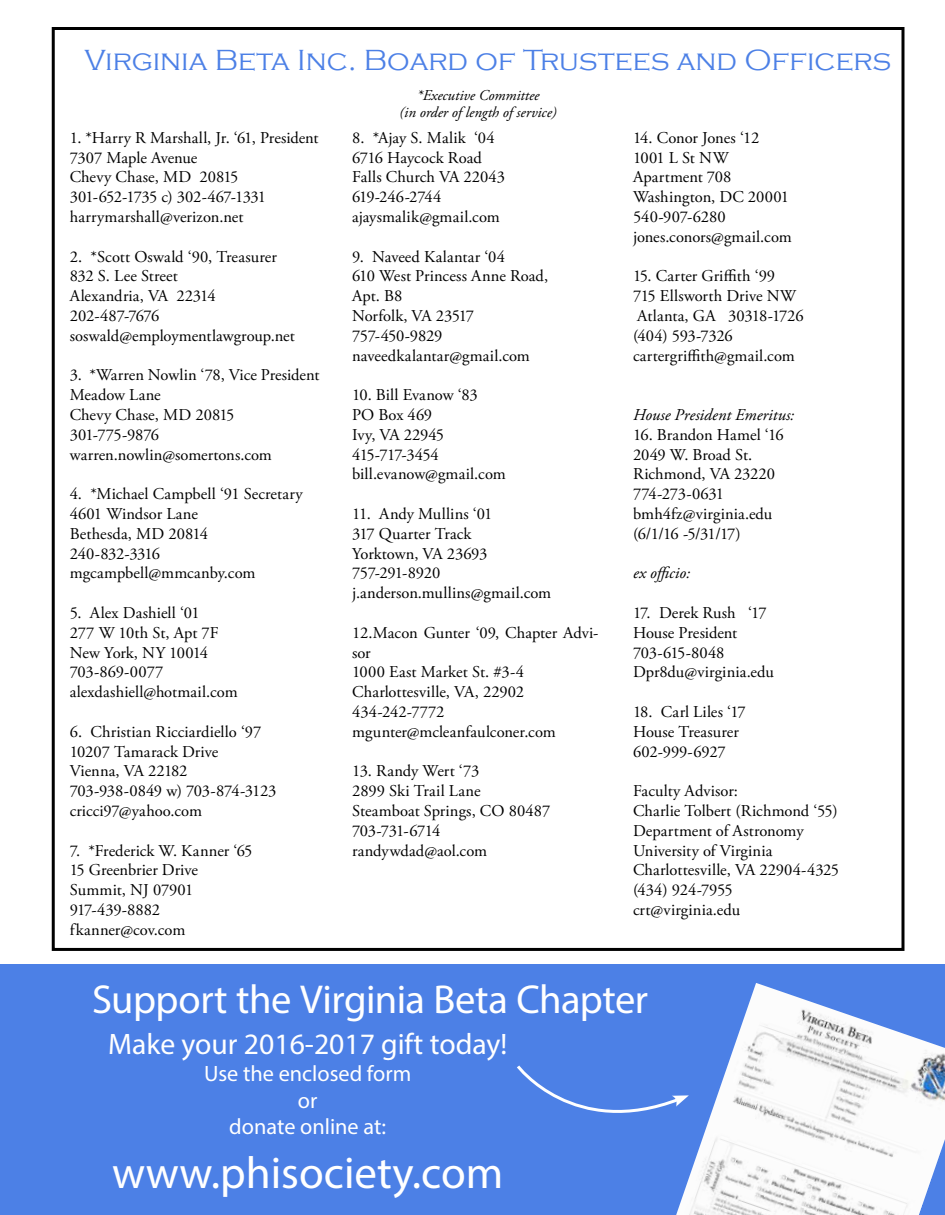
<style>
.page{position:relative;width:945px;height:1215px;background:#fff}
.page>*{position:absolute;margin:0;border:0;box-sizing:border-box;transform-origin:0 0}
.t1{font:45px "Myriad Pro";color:#fff}
.t2{font:40.5px "Myriad Pro";letter-spacing:-.015em;color:#fff}
.t3{font:300 30px "Copperplate Gothic";color:#4c80e6}
.t4{font:29.7px "Myriad Pro";color:#fff}
.t5{font:22.35px/26.7px "Myriad Pro";color:#fff;text-align:center}
.t6{font:16.5px/19.8px "Adobe Garamond Pro";letter-spacing:-.005em;color:#000}
.t7{font:italic 16.5px "Adobe Garamond Pro";letter-spacing:.005em;color:#000}
.t8{font:italic 15px/16.5px "Adobe Garamond Pro";color:#000;text-align:center}
</style>
<div class="page">
<div style="left:0;top:964px;width:945px;height:251px;background:#4c80e6"></div>
<svg style="left:517px;top:1065px;width:159px;height:48px"></svg>
<img style="left:676px;top:983px;width:269px;height:232px">
<h3 class="t3" style="left:84px;top:44px;width:808px">Virginia Beta Inc. Board of Trustees and Officers</h3>
<p class="t6" style="left:70px;top:128px;width:250px">1. *Harry R Marshall, Jr. ‘61, President<br>7307 Maple Avenue<br>Chevy Chase, MD 20815<br>301-652-1735 c) 302-467-1331 harrymarshall@verizon.net</p>
<p class="t6" style="left:70px;top:247px;width:227px">2. *Scott Oswald ‘90, Treasurer<br>832 S. Lee Street<br>Alexandria, VA 22314<br>202-487-7676 soswald@employmentlawgroup.net</p>
<p class="t6" style="left:70px;top:366px;width:251px">3. *Warren Nowlin ‘78, Vice President<br>Meadow Lane<br>Chevy Chase, MD 20815<br>301-775-9876 warren.nowlin@somertons.com</p>
<p class="t6" style="left:70px;top:485px;width:235px">4. *Michael Campbell ‘91 Secretary<br>4601 Windsor Lane<br>Bethesda, MD 20814<br>240-832-3316 mgcampbell@mmcanby.com</p>
<p class="t6" style="left:70px;top:603px;width:169px">5. Alex Dashiell ‘01<br>277 W 10th St, Apt 7F<br>New York, NY 10014<br>703-869-0077 alexdashiell@hotmail.com</p>
<p class="t6" style="left:70px;top:722px;width:208px">6. Christian Ricciardiello ‘97<br>10207 Tamarack Drive<br>Vienna, VA 22182<br>703-938-0849 w) 703-874-3123 cricci97@yahoo.com</p>
<p class="t6" style="left:70px;top:841px;width:184px">7. *Frederick W. Kanner ‘65<br>15 Greenbrier Drive<br>Summit, NJ 07901<br>917-439-8882 fkanner@cov.com</p>
<p class="t8" style="left:400px;top:88px;width:159px">*Executive Committee<br>(in order of length of service)</p>
<p class="t6" style="left:352px;top:128px;width:154px">8. *Ajay S. Malik ‘04<br>6716 Haycock Road<br>Falls Church VA 22043<br>619-246-2744 ajaysmalik@gmail.com</p>
<p class="t6" style="left:352px;top:247px;width:197px">9. Naveed Kalantar ‘04<br>610 West Princess Anne Road,<br>Apt. B8<br>Norfolk, VA 23517<br>757-450-9829 naveedkalantar@gmail.com</p>
<p class="t6" style="left:352px;top:386px;width:155px">10. Bill Evanow ‘83<br>PO Box 469<br>Ivy, VA 22945<br>415-717-3454 bill.evanow@gmail.com</p>
<p class="t6" style="left:352px;top:504px;width:201px">11. Andy Mullins ‘01<br>317 Quarter Track<br>Yorktown, VA 23693<br>757-291-8920 j.anderson.mullins@gmail.com</p>
<p class="t6" style="left:352px;top:623px;width:248px">12.Macon Gunter ‘09, Chapter Advi&shy;sor<br>1000 East Market St. #3-4<br>Charlottesville, VA, 22902<br>434-242-7772 mgunter@mcleanfaulconer.com</p>
<p class="t6" style="left:352px;top:762px;width:200px">13. Randy Wert ‘73<br>2899 Ski Trail Lane<br>Steamboat Springs, CO 80487<br>703-731-6714 randywdad@aol.com</p>
<p class="t6" style="left:633px;top:128px;width:160px">14. Conor Jones ‘12<br>1001 L St NW<br>Apartment 708<br>Washington, DC 20001<br>540-907-6280 jones.conors@gmail.com</p>
<p class="t6" style="left:633px;top:267px;width:172px">15. Carter Griffith ‘99<br>715 Ellsworth Drive NW<br>Atlanta, GA 30318-1726 (404) 593-7326 cartergriffith@gmail.com</p>
<p class="t7" style="left:633px;top:405px;width:163px">House President Emeritus:</p>
<p class="t6" style="left:633px;top:425px;width:152px">16. Brandon Hamel ‘16<br>2049 W. Broad St.<br>Richmond, VA 23220<br>774-273-0631 bmh4fz@virginia.edu (6/1/16 -5/31/17)</p>
<p class="t7" style="left:633px;top:563px;width:59px">ex officio:</p>
<p class="t6" style="left:633px;top:603px;width:142px">17. Derek Rush ‘17<br>House President<br>703-615-8048<br>Dpr8du@virginia.edu</p>
<p class="t6" style="left:633px;top:702px;width:114px">18. Carl Liles ‘17<br>House Treasurer<br>602-999-6927</p>
<p class="t6" style="left:633px;top:782px;width:208px">Faculty Advisor:<br>Charlie Tolbert (Richmond ‘55)<br>Department of Astronomy<br>University of Virginia<br>Charlottesville, VA 22904-4325 (434) 924-7955 crt@virginia.edu</p>
<h2 class="t2" style="left:92px;top:974px;width:557px">Support the Virginia Beta Chapter</h2>
<h3 class="t4" style="left:108px;top:1026px;width:401px">Make your 2016-2017 gift today!</h3>
<h3 class="t5" style="left:204px;top:1060px;width:209px">Use the enclosed form or<br>donate online at:</h3>
<h1 class="t1" style="left:112px;top:1145px;width:393px">www.phisociety.com</h1>
</div>
